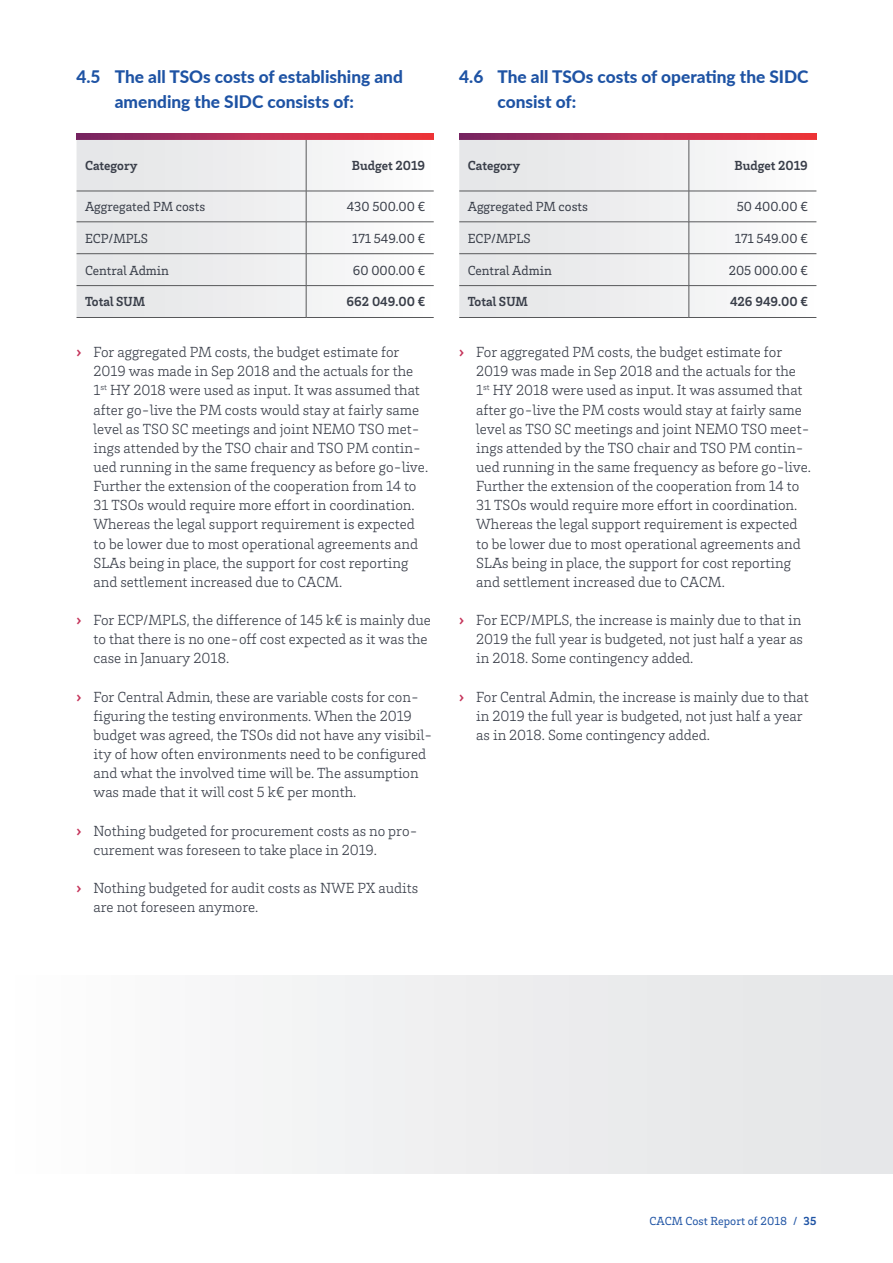
<style>
.page{position:relative;width:893px;height:1263px;background:#fff}
.page>*{position:absolute;margin:0;border:0;box-sizing:border-box;transform-origin:0 0}
.t1{font:800 17.25px/25.5px "Lato";color:#1e53a4}
.t2{font:300 15px/19.2px "Brix Slab";color:#393e49}
.t3{font:13.5px "Brix Slab";color:#393e49}
.t4{font:700 13.5px "Brix Slab";color:#393e49}
.t5{font:12px "Brix Slab";letter-spacing:.005em;color:#1e53a4}
.s1{font-weight:700;color:#c43259}
.s2{font-weight:700}
</style>
<div class="page">
<svg style="left:77px;top:134px;width:357px;height:6px;background:#b93054"></svg>
<svg style="left:77px;top:140px;width:357px;height:177px"></svg>
<hr style="left:306px;top:140px;width:1px;height:51px;background:#57585a">
<hr style="left:77px;top:191px;width:229px;height:1px;background:#57585a">
<hr style="left:306px;top:191px;width:128px;height:1px;background:#57585a">
<hr style="left:306px;top:191px;width:1px;height:31px;background:#57585a">
<hr style="left:306px;top:222px;width:1px;height:31px;background:#57585a">
<hr style="left:306px;top:254px;width:1px;height:31px;background:#57585a">
<hr style="left:306px;top:286px;width:1px;height:31px;background:#57585a">
<hr style="left:77px;top:222px;width:229px;height:1px;background:#57585a">
<hr style="left:306px;top:222px;width:128px;height:1px;background:#57585a">
<hr style="left:77px;top:253px;width:229px;height:1px;background:#57585a">
<hr style="left:306px;top:253px;width:128px;height:1px;background:#57585a">
<hr style="left:77px;top:285px;width:229px;height:1px;background:#57585a">
<hr style="left:306px;top:285px;width:128px;height:1px;background:#57585a">
<hr style="left:77px;top:317px;width:229px;height:1px;background:#57585a">
<hr style="left:306px;top:317px;width:128px;height:1px;background:#57585a">
<svg style="left:459px;top:134px;width:357px;height:6px;background:#b93054"></svg>
<svg style="left:459px;top:140px;width:357px;height:177px"></svg>
<hr style="left:689px;top:140px;width:1px;height:51px;background:#57585a">
<hr style="left:459px;top:191px;width:230px;height:1px;background:#57585a">
<hr style="left:689px;top:191px;width:127px;height:1px;background:#57585a">
<hr style="left:689px;top:191px;width:1px;height:31px;background:#57585a">
<hr style="left:689px;top:222px;width:1px;height:31px;background:#57585a">
<hr style="left:689px;top:254px;width:1px;height:31px;background:#57585a">
<hr style="left:689px;top:286px;width:1px;height:31px;background:#57585a">
<hr style="left:459px;top:222px;width:230px;height:1px;background:#57585a">
<hr style="left:689px;top:222px;width:127px;height:1px;background:#57585a">
<hr style="left:459px;top:253px;width:230px;height:1px;background:#57585a">
<hr style="left:689px;top:253px;width:127px;height:1px;background:#57585a">
<hr style="left:459px;top:285px;width:230px;height:1px;background:#57585a">
<hr style="left:689px;top:285px;width:127px;height:1px;background:#57585a">
<hr style="left:459px;top:317px;width:230px;height:1px;background:#57585a">
<hr style="left:689px;top:317px;width:127px;height:1px;background:#57585a">
<div style="left:0;top:976px;width:893px;height:198px;background:linear-gradient(to right,#fdfdfd,#e3e4e6)"></div>
<p class="t1" style="left:115px;top:63px;width:290px;text-indent:-38px">4.5 The all TSOs costs of establishing and amending the SIDC consists of:</p>
<p class="t4" style="left:85px;top:157px;width:54px">Category</p>
<p class="t4" style="left:352px;top:157px;width:75px">Budget 2019</p>
<p class="t3" style="left:85px;top:198px;width:122px">Aggregated PM costs</p>
<p class="t3" style="left:347px;top:198px;width:80px">430 500.00 €</p>
<p class="t3" style="left:85px;top:229px;width:64px">ECP/MPLS</p>
<p class="t3" style="left:352px;top:229px;width:74px">171 549.00 €</p>
<p class="t3" style="left:85px;top:261px;width:85px">Central Admin</p>
<p class="t3" style="left:353px;top:261px;width:74px">60 000.00 €</p>
<p class="t4" style="left:85px;top:293px;width:62px">Total SUM</p>
<p class="t4" style="left:347px;top:293px;width:80px">662 049.00 €</p>
<p class="t2" style="left:94px;top:342px;width:336px;text-indent:-17px"><span class="s1">›</span> For aggregated PM costs, the budget estimate for 2019 was made in Sep 2018 and the actuals for the 1<sup>st</sup> HY 2018 were used as input. It was assumed that after go-live the PM costs would stay at fairly same level as TSO SC meetings and joint NEMO TSO met&shy;ings attended by the TSO chair and TSO PM contin&shy;ued running in the same frequency as before go-live.<br>Further the extension of the cooperation from 14 to 31 TSOs would require more effort in coordination.<br>Whereas the legal support requirement is expected to be lower due to most operational agreements and SLAs being in place, the support for cost reporting and settlement increased due to CACM.</p>
<p class="t2" style="left:94px;top:610px;width:339px;text-indent:-17px"><span class="s1">›</span> For ECP/MPLS, the difference of 145 k€ is mainly due to that there is no one-off cost expected as it was the case in January 2018.</p>
<p class="t2" style="left:94px;top:686px;width:341px;text-indent:-17px"><span class="s1">›</span> For Central Admin, these are variable costs for con&shy;figuring the testing environments. When the 2019 budget was agreed, the TSOs did not have any visibil&shy;ity of how often environments need to be configured and what the involved time will be. The assumption was made that it will cost 5 k€ per month.</p>
<p class="t2" style="left:94px;top:820px;width:326px;text-indent:-17px"><span class="s1">›</span> Nothing budgeted for procurement costs as no pro&shy;curement was foreseen to take place in 2019.</p>
<p class="t2" style="left:94px;top:878px;width:326px;text-indent:-17px"><span class="s1">›</span> Nothing budgeted for audit costs as NWE PX audits are not foreseen anymore.</p>
<p class="t1" style="left:497px;top:63px;width:313px;text-indent:-38px">4.6 The all TSOs costs of operating the SIDC consist of:</p>
<p class="t4" style="left:468px;top:157px;width:54px">Category</p>
<p class="t4" style="left:734px;top:157px;width:75px">Budget 2019</p>
<p class="t3" style="left:468px;top:198px;width:122px">Aggregated PM costs</p>
<p class="t3" style="left:737px;top:198px;width:73px">50 400.00 €</p>
<p class="t3" style="left:468px;top:229px;width:64px">ECP/MPLS</p>
<p class="t3" style="left:735px;top:229px;width:74px">171 549.00 €</p>
<p class="t3" style="left:468px;top:261px;width:85px">Central Admin</p>
<p class="t3" style="left:729px;top:261px;width:81px">205 000.00 €</p>
<p class="t4" style="left:468px;top:293px;width:62px">Total SUM</p>
<p class="t4" style="left:730px;top:293px;width:79px">426 949.00 €</p>
<p class="t2" style="left:476px;top:342px;width:336px;text-indent:-17px"><span class="s1">›</span> For aggregated PM costs, the budget estimate for 2019 was made in Sep 2018 and the actuals for the 1<sup>st</sup> HY 2018 were used as input. It was assumed that after go-live the PM costs would stay at fairly same level as TSO SC meetings and joint NEMO TSO meet&shy;ings attended by the TSO chair and TSO PM contin&shy;ued running in the same frequency as before go-live.<br>Further the extension of the cooperation from 14 to 31 TSOs would require more effort in coordination.<br>Whereas the legal support requirement is expected to be lower due to most operational agreements and SLAs being in place, the support for cost reporting and settlement increased due to CACM.</p>
<p class="t2" style="left:476px;top:610px;width:328px;text-align:justify;text-indent:-17px"><span class="s1">›</span> For ECP/MPLS, the increase is mainly due to that in 2019 the full year is budgeted, not just half a year as in 2018. Some contingency added.</p>
<p class="t2" style="left:476px;top:686px;width:334px;text-indent:-17px"><span class="s1">›</span> For Central Admin, the increase is mainly due to that in 2019 the full year is budgeted, not just half a year as in 2018. Some contingency added.</p>
<p class="t5" style="left:649px;top:1213px;width:169px">CACM Cost Report of 2018 / <span class="s2">35</span></p>
</div>
